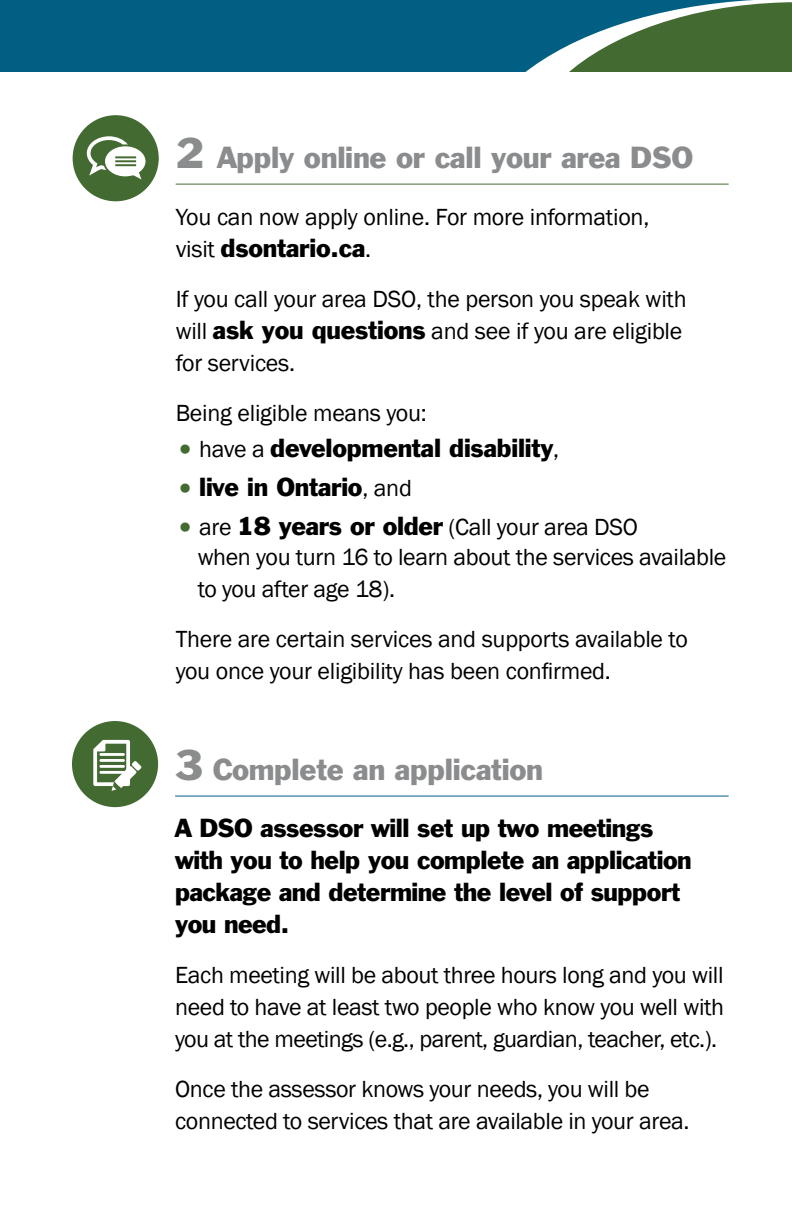
<style>
.page{position:relative;width:792px;height:1224px;background:#fff}
.page>*{position:absolute;margin:0;border:0;box-sizing:border-box;transform-origin:0 0}
.t1{font:28px "Franklin Gothic BT";letter-spacing:-.01em;color:#8a8c8e}
.t2{font:24px/32px "Franklin Gothic";letter-spacing:-.015em;color:#000}
.t3{font:24px/32px "Franklin Gothic BT";letter-spacing:-.02em;color:#000}
.s1{font-family:"Franklin Gothic";font-size:40px}
.s2{font-family:"Franklin Gothic"}
.s3{font-family:"Franklin Gothic BT"}
.s4{font-size:32px;color:#436a31}
.s5{font-family:"Franklin Gothic BT";font-size:32px;color:#436a31}
</style>
<div class="page">
<hr style="left:176px;top:184px;width:553px;height:1px;background:#436a31">
<div style="left:73px;top:115px;width:86px;height:86px;background:#436a31;border-radius:50%"></div>
<svg style="left:87px;top:136px;width:59px;height:44px"></svg>
<hr style="left:175px;top:796px;width:554px;height:1px;background:#015f83">
<div style="left:72px;top:721px;width:86px;height:86px;background:#436a31;border-radius:50%"></div>
<svg style="left:93px;top:740px;width:49px;height:51px"></svg>
<svg style="left:0;top:0;width:792px;height:72px;background:#1a6979"></svg>
<p class="t1" style="left:176px;top:141px;width:519px"><span class="s1">2</span> Apply online or call your area DSO</p>
<p class="t2" style="left:176px;top:201px;width:475px">You can now apply online. For more information,</p>
<p class="t3" style="left:176px;top:232px;width:197px"><span class="s2">visit</span> dsontario.ca<span class="s2">.</span></p>
<p class="t2" style="left:176px;top:283px;width:513px">If you call your area DSO, the person you speak with will <span class="s3">ask you questions</span> and see if you are eligible for services.</p>
<p class="t2" style="left:176px;top:397px;width:253px">Being eligible means you:</p>
<p class="t3" style="left:176px;top:432px;width:385px"><span class="s4">•</span> <span class="s2">have a</span> developmental disability<span class="s2">,</span></p>
<p class="t3" style="left:176px;top:471px;width:238px"><span class="s4">•</span> live in Ontario<span class="s2">, and</span></p>
<p class="t2" style="left:198px;top:512px;width:530px;line-height:31px;text-indent:-22px"><span class="s5">•</span> are <span class="s3">18 years or older</span> (Call your area DSO<br>when you turn 16 to learn about the services available to you after age 18).</p>
<p class="t2" style="left:176px;top:623px;width:514px">There are certain services and supports available to you once your eligibility has been confirmed.</p>
<p class="t1" style="left:175px;top:753px;width:370px"><span class="s1">3</span> Complete an application</p>
<p class="t3" style="left:175px;top:812px;width:518px">A DSO assessor will set up two meetings with you to help you complete an application package and determine the level of support you need.</p>
<p class="t2" style="left:175px;top:959px;width:551px;text-align:justify">Each meeting will be about three hours long and you will need to have at least two people who know you well with you at the meetings (e.g., parent, guardian, teacher, etc.).</p>
<p class="t2" style="left:175px;top:1073px;width:516px">Once the assessor knows your needs, you will be connected to services that are available in your area.</p>
</div>
